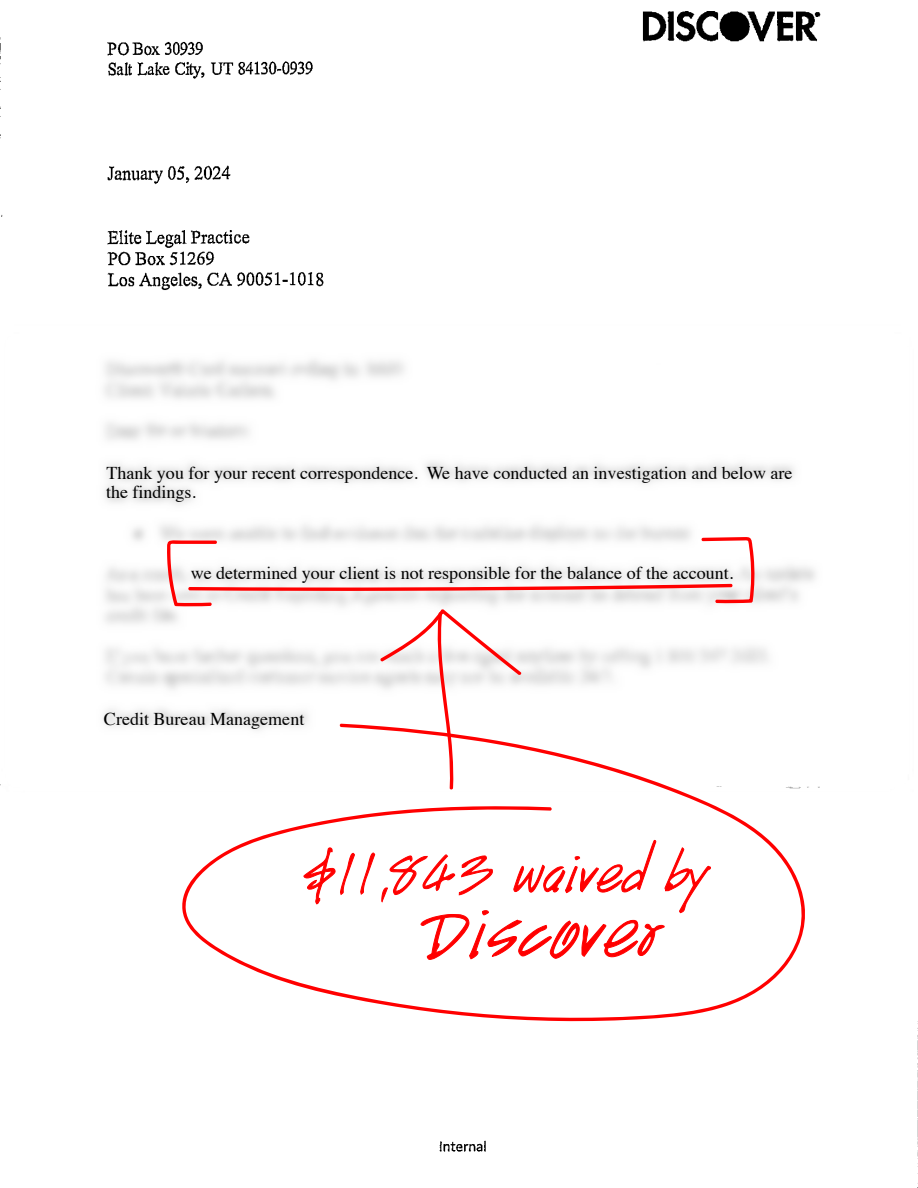
<style>
.page{position:relative;width:918px;height:1188px;background:#fff}
.page>*{position:absolute;margin:0;border:0;box-sizing:border-box;transform-origin:0 0}
.t1{font:108px "Handwriting";color:#f00}
.t2{font:80.85px "Handwriting";color:#f00}
.t3{font:18px/19.6px "Times";color:#000}
</style>
<div class="page">
<img style="left:0;top:37px;width:918px;height:1151px">
<img style="left:627px;top:11px;width:213px;height:41px">
<div style="left:15px;top:344px;width:837px;height:540px;background:#fff"></div>
<svg style="left:167px;top:537px;width:588px;height:189px"></svg>
<svg style="left:180px;top:724px;width:627px;height:297px"></svg>
<p class="t3" style="left:106px;top:461px;width:688px">Thank you for your recent correspondence. We have conducted an investigation and below are the findings.</p>
<p class="t3" style="left:191px;top:562px;width:544px">we determined your client is not responsible for the balance of the account.</p>
<p class="t3" style="left:104px;top:707px;width:202px">Credit Bureau Management</p>
<h2 class="t2" style="left:303px;top:835px;width:405px;rotate:-1deg">$11,843 waived by</h2>
<h1 class="t1" style="left:425px;top:877px;width:239px;rotate:-1deg">Discover</h1>
</div>
